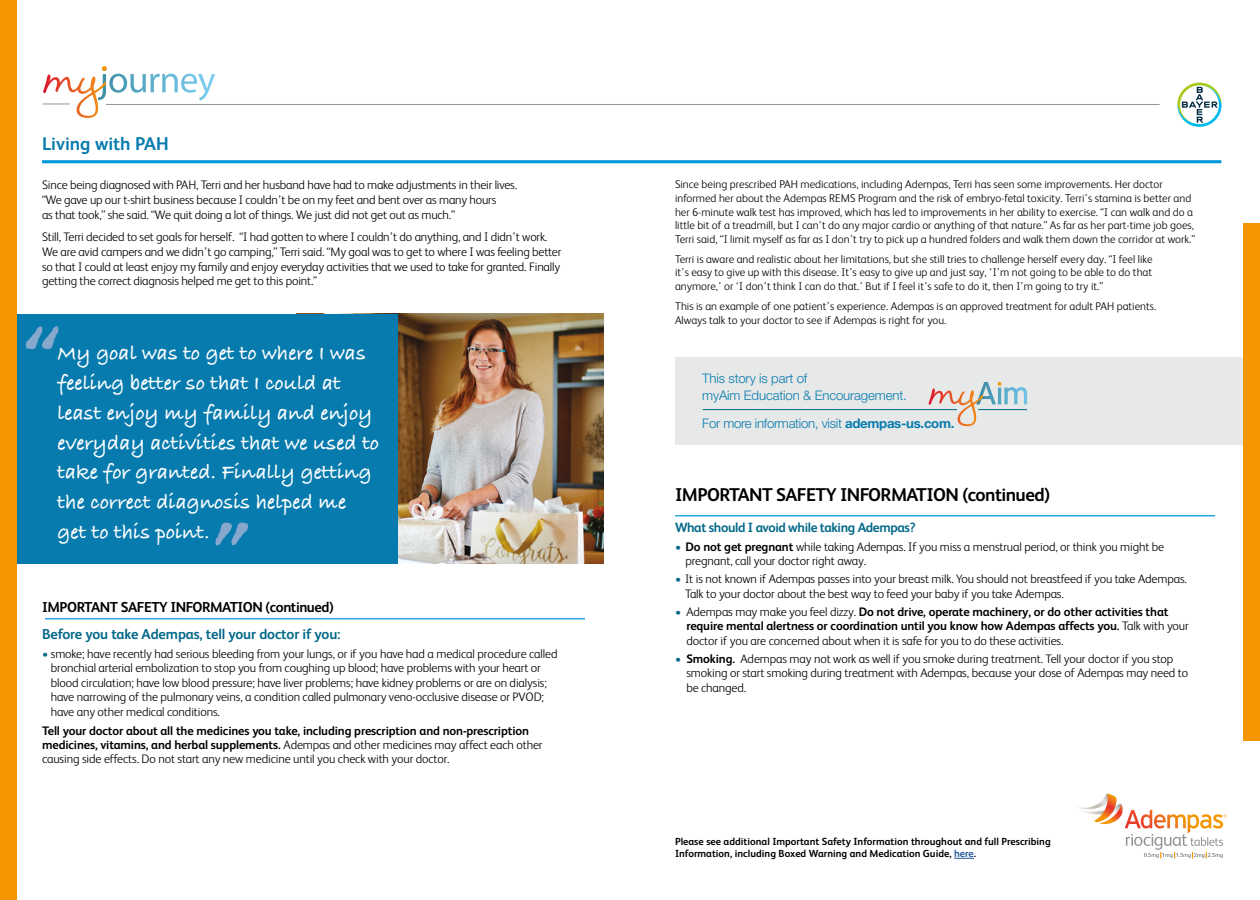
<style>
.page{position:relative;width:1260px;height:900px;background:#fff}
.page>*{position:absolute;margin:0;border:0;box-sizing:border-box;transform-origin:0 0}
.t1{font:103px "Bradley Hand ITCTT Bold";color:#87a8cd}
.t2{font:21.62px/29.9px "Bradley Hand ITCTT Bold";color:#fff}
.t3{font:700 18.5px "FS Albert";letter-spacing:-.03em;color:#000}
.t4{font:700 18.5px "FS Albert";color:#077bae}
.t5{font:700 14.38px "FS Albert";letter-spacing:-.01em;color:#006888}
.t6{font:700 14.38px "FS Albert";letter-spacing:-.03em;color:#000}
.t7{font:700 13.38px "FS Albert";letter-spacing:-.03em;color:#006888}
.t8{font:300 13.25px/17px "Helvetica Neue LT Std";letter-spacing:-.01em;color:#077bae}
.t9{font:300 12.38px/14.4px "FS Albert";letter-spacing:-.01em;color:#000}
.t10{font:700 12.38px/14.4px "FS Albert";letter-spacing:-.01em;color:#000}
.t11{font:300 11.25px/13.6px "FS Albert";color:#000}
.t12{font:700 10.25px/12.4px "FS Albert";color:#000}
.s1{color:#006888}
.s2{font-weight:300}
.s3{font-weight:700}
.s4{font-weight:300;color:#006888}
.s5{color:#245897}
</style>
<div class="page">
<div style="left:675px;top:358px;width:578px;height:87px;background:#e7e8e8"></div>
<img style="left:398px;top:314px;width:205px;height:250px">
<div style="left:17px;top:314px;width:381px;height:250px;background:#077bae"></div>
<div style="left:0;top:0;width:17px;height:900px;background:#f59600"></div>
<div style="left:1243px;top:223px;width:17px;height:517px;background:#f59600"></div>
<svg style="left:929px;top:382px;width:98px;height:44px"></svg>
<hr style="left:703px;top:409px;width:254px;height:1px;background:#006888">
<hr style="left:978px;top:409px;width:49px;height:1px;background:#006888">
<hr style="left:45px;top:618px;width:540px;height:1px;background:#0098da">
<hr style="left:675px;top:515px;width:540px;height:1px;background:#0098da">
<hr style="left:42px;top:160px;width:1179px;height:3px;background:#0098da">
<svg style="left:1177px;top:83px;width:45px;height:44px"></svg>
<svg style="left:43px;top:66px;width:172px;height:52px"></svg>
<hr style="left:106px;top:104px;width:1054px;height:1px;background:#949495">
<svg style="left:954px;top:858px;width:20px;height:1px"></svg>
<svg style="left:1078px;top:794px;width:149px;height:65px"></svg>
<h3 class="t4" style="left:42px;top:131px;width:128px">Living with PAH</h3>
<p class="t9" style="left:42px;top:177px;width:477px;line-height:14.9px">Since being diagnosed with PAH, Terri and her husband have had to make adjustments in their lives. “We gave up our t-shirt business because I couldn’t be on my feet and bent over as many hours<br>as that took,” she said. “We quit doing a lot of things. We just did not get out as much.”</p>
<p class="t9" style="left:42px;top:229px;width:521px;line-height:14.9px">Still, Terri decided to set goals for herself. “I had gotten to where I couldn’t do anything, and I didn’t work.<br>We are avid campers and we didn’t go camping,” Terri said. “My goal was to get to where I was feeling better so that I could at least enjoy my family and enjoy everyday activities that we used to take for granted. Finally getting the correct diagnosis helped me get to this point.”</p>
<h1 class="t1" style="left:19px;top:279px;width:42px">“</h1>
<h2 class="t2" style="left:58px;top:337px;width:323px">My goal was to get to where I was feeling better so that I could at least enjoy my family and enjoy everyday activities that we used to take for granted. Finally getting the correct diagnosis helped me get to this point.</h2>
<h1 class="t1" style="left:209px;top:473px;width:42px">”</h1>
<p class="t6" style="left:42px;top:598px;width:293px">IMPORTANT SAFETY INFORMATION (continued)</p>
<p class="t5" style="left:42px;top:624px;width:300px">Before you take Adempas, tell your doctor if you:</p>
<p class="t9" style="left:51px;top:646px;width:508px;text-indent:-9px"><span class="s1">•</span> smoke; have recently had serious bleeding from your lungs, or if you have had a medical procedure called bronchial arterial embolization to stop you from coughing up blood; have problems with your heart or blood circulation; have low blood pressure; have liver problems; have kidney problems or are on dialysis; have narrowing of the pulmonary veins, a condition called pulmonary veno-occlusive disease or PVOD; have any other medical conditions.</p>
<p class="t10" style="left:42px;top:723px;width:502px">Tell your doctor about all the medicines you take, including prescription and non-prescription medicines, vitamins, and herbal supplements. <span class="s2">Adempas and other medicines may affect each other causing side effects. Do not start any new medicine until you check with your doctor.</span></p>
<p class="t11" style="left:675px;top:177px;width:522px">Since being prescribed PAH medications, including Adempas, Terri has seen some improvements. Her doctor informed her about the Adempas REMS Program and the risk of embryo-fetal toxicity. Terri’s stamina is better and her 6-minute walk test has improved, which has led to improvements in her ability to exercise. “I can walk and do a little bit of a treadmill, but I can’t do any major cardio or anything of that nature.” As far as her part-time job goes, Terri said, “I limit myself as far as I don’t try to pick up a hundred folders and walk them down the corridor at work.”</p>
<p class="t11" style="left:675px;top:252px;width:479px;text-align:justify">Terri is aware and realistic about her limitations, but she still tries to challenge herself every day. “I feel like it’s easy to give up with this disease. It’s easy to give up and just say, ‘I’m not going to be able to do that anymore,’ or ‘I don’t think I can do that.’ But if I feel it’s safe to do it, then I’m going to try it.”</p>
<p class="t11" style="left:675px;top:299px;width:483px">This is an example of one patient’s experience. Adempas is an approved treatment for adult PAH patients.<br>Always talk to your doctor to see if Adempas is right for you.</p>
<p class="t8" style="left:702px;top:369px;width:206px">This story is part of<br>myAim Education &amp; Encouragement.</p>
<p class="t8" style="left:702px;top:415px;width:254px">For more information, visit <span class="s3">adempas-us.com.</span></p>
<h3 class="t3" style="left:675px;top:482px;width:377px">IMPORTANT SAFETY INFORMATION (continued)</h3>
<p class="t7" style="left:675px;top:519px;width:242px">What should I avoid while taking Adempas?</p>
<p class="t9" style="left:685px;top:539px;width:480px;text-indent:-10px"><span class="s1">•</span> <span class="s3">Do not get pregnant</span> while taking Adempas. If you miss a menstrual period, or think you might be pregnant, call your doctor right away.</p>
<p class="t9" style="left:685px;top:571px;width:503px;text-indent:-10px"><span class="s1">•</span> It is not known if Adempas passes into your breast milk. You should not breastfeed if you take Adempas.<br>Talk to your doctor about the best way to feed your baby if you take Adempas.</p>
<p class="t10" style="left:686px;top:604px;width:504px;text-indent:-11px"><span class="s4">•</span> <span class="s2">Adempas may make you feel dizzy.</span> Do not drive, operate machinery, or do other activities that require mental alertness or coordination until you know how Adempas affects you. <span class="s2">Talk with your doctor if you are concerned about when it is safe for you to do these activities.</span></p>
<p class="t9" style="left:686px;top:651px;width:503px;text-indent:-11px"><span class="s1">•</span> <span class="s3">Smoking.</span> Adempas may not work as well if you smoke during treatment. Tell your doctor if you stop smoking or start smoking during treatment with Adempas, because your dose of Adempas may need to be changed.</p>
<p class="t12" style="left:675px;top:835px;width:377px">Please see additional Important Safety Information throughout and full Prescribing<br>Information, including Boxed Warning and Medication Guide, <span class="s5">here</span>.</p>
</div>
